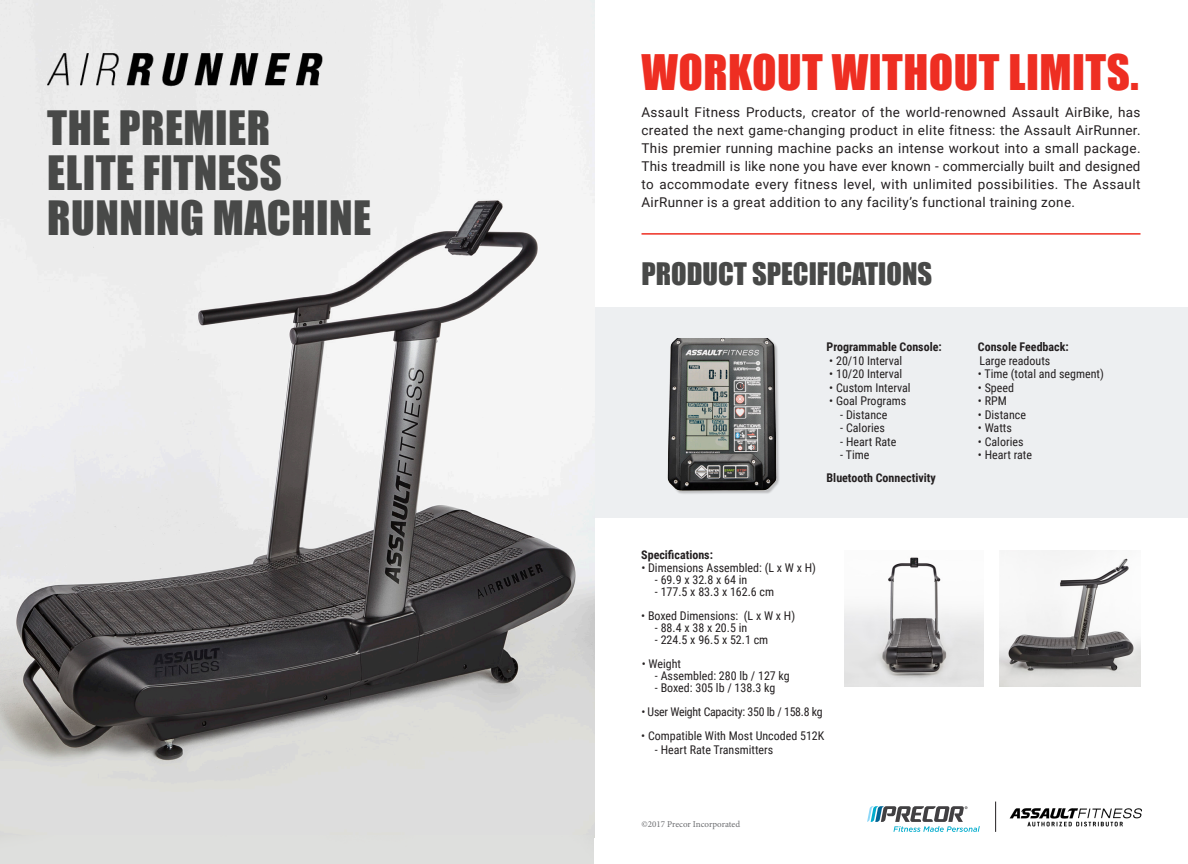
<style>
.page{position:relative;width:1188px;height:864px;background:#fff}
.page>*{position:absolute;margin:0;border:0;box-sizing:border-box;transform-origin:0 0}
.PARAGRAPH_STYLE{font:45px "Impact";letter-spacing:.01em;color:#ee2e22}
.PARAGRAPH_STYLE-2{font:43.5px/45px "Impact";letter-spacing:.01em;color:#484948}
.PARAGRAPH_STYLE-3{font:28.5px "Impact";color:#484948}
.Roboto_Reg{font:13.5px/18px "Roboto";letter-spacing:.025em;color:#231f20;text-align:justify}
.t1{font:12px "Roboto Condensed";color:#231f20}
.t2{font:700 12px "Roboto Condensed";color:#231f20}
.t3{font:12px "Roboto Condensed";letter-spacing:-.02em;color:#231f20}
.t4{font:9px "Minion Pro";color:#6c6d70}
</style>
<div class="page">
<div style="left:594px;top:308px;width:594px;height:210px;background:#edeff1"></div>
<hr style="left:642px;top:233px;width:499px;height:2px;background:#ee2e22">
<img style="left:667px;top:338px;width:112px;height:156px">
<img style="left:845px;top:557px;width:138px;height:129px">
<img style="left:1000px;top:550px;width:141px;height:136px">
<img style="left:0;top:0;width:594px;height:836px">
<img style="left:995px;top:801px;width:147px;height:31px">
<img style="left:47px;top:47px;width:276px;height:49px">
<hr style="left:995px;top:802px;width:1px;height:30px;background:#231f20">
<svg style="left:867px;top:806px;width:113px;height:26px"></svg>
<p class="PARAGRAPH_STYLE-2" style="left:47px;top:105px;width:325px">THE PREMIER<br>ELITE FITNESS<br>RUNNING MACHINE</p>
<p class="PARAGRAPH_STYLE" style="left:642px;top:45px;width:499px">WORKOUT WITHOUT LIMITS.</p>
<p class="Roboto_Reg" style="left:642px;top:103px;width:501px">Assault Fitness Products, creator of the world-renowned Assault AirBike, has created the next game-changing product in elite fitness: the Assault AirRunner.<br>This premier running machine packs an intense workout into a small package.<br>This treadmill is like none you have ever known - commercially built and designed to accommodate every fitness level, with unlimited possibilities. The Assault AirRunner is a great addition to any facility’s functional training zone.</p>
<p class="PARAGRAPH_STYLE-3" style="left:642px;top:256px;width:292px">PRODUCT SPECIFICATIONS</p>
<p class="t2" style="left:827px;top:339px;width:117px">Programmable Console:</p>
<p class="t1" style="left:829px;top:352px;width:74px">• 20/10 Interval</p>
<p class="t1" style="left:829px;top:366px;width:74px">• 10/20 Interval</p>
<p class="t1" style="left:829px;top:379px;width:83px">• Custom Interval</p>
<p class="t1" style="left:829px;top:393px;width:78px">• Goal Programs</p>
<p class="t1" style="left:840px;top:406px;width:49px">- Distance</p>
<p class="t1" style="left:840px;top:420px;width:46px">- Calories</p>
<p class="t1" style="left:840px;top:433px;width:58px">- Heart Rate</p>
<p class="t1" style="left:840px;top:447px;width:31px">- Time</p>
<p class="t2" style="left:827px;top:469px;width:111px">Bluetooth Connectivity</p>
<p class="t2" style="left:641px;top:546px;width:73px">Specifications:</p>
<p class="t1" style="left:641px;top:559px;width:176px">• Dimensions Assembled: (L x W x H)</p>
<p class="t1" style="left:655px;top:571px;width:94px">- 69.9 x 32.8 x 64 in</p>
<p class="t1" style="left:655px;top:583px;width:121px">- 177.5 x 83.3 x 162.6 cm</p>
<p class="t1" style="left:641px;top:607px;width:155px">• Boxed Dimensions: (L x W x H)</p>
<p class="t1" style="left:655px;top:619px;width:94px">- 88.4 x 38 x 20.5 in</p>
<p class="t1" style="left:655px;top:631px;width:115px">- 224.5 x 96.5 x 52.1 cm</p>
<p class="t1" style="left:642px;top:655px;width:41px">• Weight</p>
<p class="t1" style="left:655px;top:667px;width:136px">- Assembled: 280 lb / 127 kg</p>
<p class="t1" style="left:655px;top:679px;width:122px">- Boxed: 305 lb / 138.3 kg</p>
<p class="t3" style="left:641px;top:703px;width:183px">• User Weight Capacity: 350 lb / 158.8 kg</p>
<p class="t1" style="left:641px;top:727px;width:185px">• Compatible With Most Uncoded 512K</p>
<p class="t1" style="left:655px;top:741px;width:120px">- Heart Rate Transmitters</p>
<p class="t4" style="left:642px;top:818px;width:100px">©2017 Precor Incorporated</p>
<p class="t2" style="left:978px;top:339px;width:92px">Console Feedback:</p>
<p class="t1" style="left:979px;top:352px;width:72px">Large readouts</p>
<p class="t1" style="left:978px;top:366px;width:128px">• Time (total and segment)</p>
<p class="t1" style="left:978px;top:379px;width:38px">• Speed</p>
<p class="t1" style="left:978px;top:393px;width:30px">• RPM</p>
<p class="t1" style="left:978px;top:406px;width:50px">• Distance</p>
<p class="t1" style="left:978px;top:420px;width:36px">• Watts</p>
<p class="t1" style="left:978px;top:433px;width:47px">• Calories</p>
<p class="t1" style="left:978px;top:447px;width:56px">• Heart rate</p>
</div>
